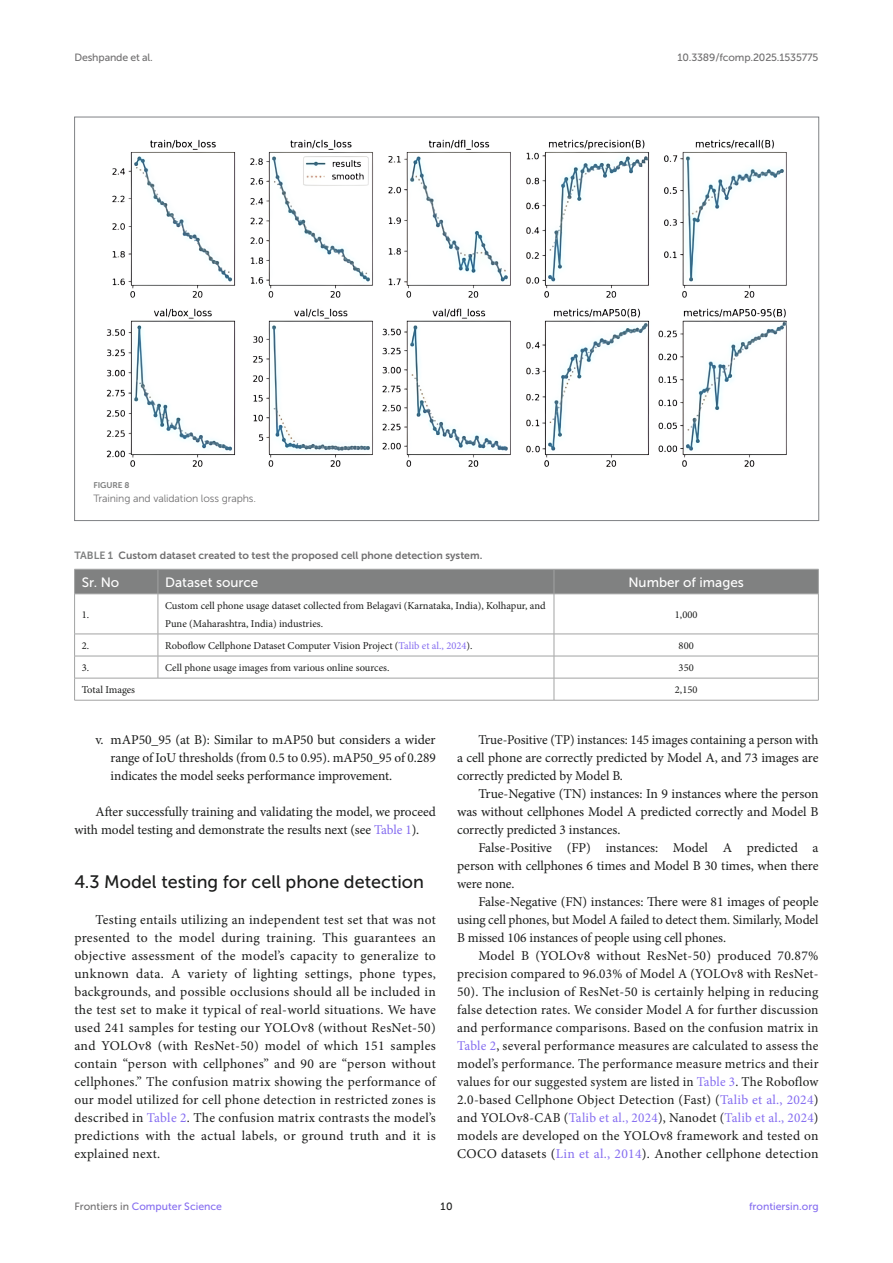
<style>
.page{position:relative;width:893px;height:1263px;background:#fff}
.page>*{position:absolute;margin:0;border:0;box-sizing:border-box;transform-origin:0 0}
.HEAD_2{font:18px "Museo Sans 500";color:#1b1c1b}
.TEXT{font:13.5px/18px "Minion Pro";letter-spacing:-.005em;color:#1b1c1b;text-align:justify}
.NL_BLW{font:13.5px/18px "Minion Pro";letter-spacing:-.005em;color:#1b1c1b;text-align:justify}
.TB_CH{font:13.5px "Museo Sans 500";color:#fff}
.TB_TX{font:10.5px/18px "Minion Pro";letter-spacing:-.005em;color:#1b1c1b}
.TT{font:10.5px "Museo Sans 700";color:#706f70}
.t1{font:10.5px "Museo Sans 500";color:#856df0}
.t2{font:10.5px "Museo Sans 500";letter-spacing:-.015em;color:#706f70}
.FIG_LEG{font:10.5px "Museo Sans 300";letter-spacing:-.01em;color:#706f70}
.t3{font:10.5px "Museo Sans 500";color:#1b1c1b}
.FIG_HD{font:8.25px "Museo Sans 700";letter-spacing:-.01em;color:#7e7f7f}
.s1{color:#7e7f7f}
.s2{color:#856df0}
.s3{color:#706f70}
</style>
<div class="page">
<img style="left:106px;top:139px;width:681px;height:328px">
<hr style="left:158px;top:656px;width:396px;height:1px;background:#a2a3a3">
<hr style="left:554px;top:656px;width:265px;height:1px;background:#a2a3a3">
<hr style="left:554px;top:678px;width:265px;height:1px;background:#a2a3a3">
<svg style="left:818px;top:635px;width:1px;height:65px"></svg>
<hr style="left:554px;top:700px;width:265px;height:1px;background:#a2a3a3">
<hr style="left:74px;top:656px;width:84px;height:1px;background:#a2a3a3">
<svg style="left:158px;top:635px;width:1px;height:43px"></svg>
<hr style="left:74px;top:678px;width:84px;height:1px;background:#a2a3a3">
<svg style="left:74px;top:635px;width:1px;height:65px"></svg>
<hr style="left:158px;top:678px;width:396px;height:1px;background:#a2a3a3">
<svg style="left:554px;top:635px;width:1px;height:65px"></svg>
<hr style="left:74px;top:700px;width:84px;height:1px;background:#a2a3a3">
<hr style="left:158px;top:700px;width:396px;height:1px;background:#a2a3a3">
<hr style="left:158px;top:594px;width:396px;height:1px;background:#a2a3a3">
<hr style="left:554px;top:594px;width:265px;height:1px;background:#a2a3a3">
<svg style="left:74px;top:569px;width:745px;height:25px;background:#828383"></svg>
<hr style="left:74px;top:594px;width:84px;height:1px;background:#a2a3a3">
<hr style="left:158px;top:634px;width:396px;height:1px;background:#a2a3a3">
<hr style="left:554px;top:594px;width:1px;height:40px;background:#a2a3a3">
<hr style="left:818px;top:594px;width:1px;height:40px;background:#a2a3a3">
<hr style="left:554px;top:634px;width:265px;height:1px;background:#a2a3a3">
<hr style="left:74px;top:594px;width:1px;height:40px;background:#a2a3a3">
<hr style="left:158px;top:594px;width:1px;height:40px;background:#a2a3a3">
<hr style="left:74px;top:634px;width:84px;height:1px;background:#a2a3a3">
<p class="t2" style="left:74px;top:51px;width:80px">Deshpande et al.</p>
<p class="t2" style="left:677px;top:51px;width:142px">10.3389/fcomp.2025.1535775</p>
<p class="FIG_HD" style="left:94px;top:481px;width:37px">FIGURE 8</p>
<p class="FIG_LEG" style="left:94px;top:492px;width:164px">Training and validation loss graphs.</p>
<p class="TT" style="left:74px;top:549px;width:409px"><span class="s1">TABLE 1</span> Custom dataset created to test the proposed cell phone detection system.</p>
<p class="TB_CH" style="left:82px;top:574px;width:39px">Sr. No</p>
<p class="TB_CH" style="left:165px;top:574px;width:95px">Dataset source</p>
<p class="TB_CH" style="left:628px;top:574px;width:117px">Number of images</p>
<p class="TB_TX" style="left:82px;top:605px;width:9px">1.</p>
<p class="TB_TX" style="left:165px;top:596px;width:382px">Custom cell phone usage dataset collected from Belagavi (Karnataka, India), Kolhapur, and<br>Pune (Maharashtra, India) industries.</p>
<p class="TB_TX" style="left:675px;top:605px;width:24px">1,000</p>
<p class="TB_TX" style="left:82px;top:636px;width:9px">2.</p>
<p class="TB_TX" style="left:165px;top:636px;width:309px">Roboflow Cellphone Dataset Computer Vision Project (<span class="s2">Talib et al., 2024</span>).</p>
<p class="TB_TX" style="left:679px;top:636px;width:17px">800</p>
<p class="TB_TX" style="left:82px;top:659px;width:9px">3.</p>
<p class="TB_TX" style="left:165px;top:659px;width:226px">Cell phone usage images from various online sources.</p>
<p class="TB_TX" style="left:679px;top:659px;width:17px">350</p>
<p class="TB_TX" style="left:82px;top:681px;width:55px">Total Images</p>
<p class="TB_TX" style="left:675px;top:681px;width:24px">2,150</p>
<p class="NL_BLW" style="left:111px;top:731px;width:327px;text-indent:-15px">v. mAP50_95 (at B): Similar to mAP50 but considers a wider range of IoU thresholds (from 0.5 to 0.95). mAP50_95 of 0.289 indicates the model seeks performance improvement.</p>
<p class="TEXT" style="left:74px;top:803px;width:363px;text-indent:21px">After successfully training and validating the model, we proceed with model testing and demonstrate the results next (see <span class="s2">Table 1</span>).</p>
<p class="HEAD_2" style="left:74px;top:872px;width:351px">4.3 Model testing for cell phone detection</p>
<p class="TEXT" style="left:74px;top:911px;width:363px;text-indent:21px">Testing entails utilizing an independent test set that was not presented to the model during training. This guarantees an objective assessment of the model’s capacity to generalize to unknown data. A variety of lighting settings, phone types, backgrounds, and possible occlusions should all be included in the test set to make it typical of real-world situations. We have used 241 samples for testing our YOLOv8 (without ResNet-50) and YOLOv8 (with ResNet-50) model of which 151 samples contain “person with cellphones” and 90 are “person without cellphones.” The confusion matrix showing the performance of our model utilized for cell phone detection in restricted zones is described in <span class="s2">Table 2</span>. The confusion matrix contrasts the model’s predictions with the actual labels, or ground truth and it is explained next.</p>
<p class="TEXT" style="left:457px;top:731px;width:363px;text-indent:21px">True-Positive (TP) instances: 145 images containing a person with a cell phone are correctly predicted by Model A, and 73 images are correctly predicted by Model B.</p>
<p class="TEXT" style="left:457px;top:785px;width:363px;text-indent:21px">True-Negative (TN) instances: In 9 instances where the person was without cellphones Model A predicted correctly and Model B correctly predicted 3 instances.</p>
<p class="TEXT" style="left:457px;top:839px;width:363px;text-indent:21px">False-Positive (FP) instances: Model A predicted a person with cellphones 6 times and Model B 30 times, when there were none.</p>
<p class="TEXT" style="left:457px;top:893px;width:363px;text-indent:21px">False-Negative (FN) instances: There were 81 images of people using cell phones, but Model A failed to detect them. Similarly, Model B missed 106 instances of people using cell phones.</p>
<p class="TEXT" style="left:457px;top:947px;width:363px;text-indent:21px">Model B (YOLOv8 without ResNet-50) produced 70.87% precision compared to 96.03% of Model A (YOLOv8 with ResNet-50). The inclusion of ResNet-50 is certainly helping in reducing false detection rates. We consider Model A for further discussion and performance comparisons. Based on the confusion matrix in <span class="s2">Table 2</span>, several performance measures are calculated to assess the model’s performance. The performance measure metrics and their values for our suggested system are listed in <span class="s2">Table 3</span>. The Roboflow 2.0-based Cellphone Object Detection (Fast) (<span class="s2">Talib et al., 2024</span>) and YOLOv8-CAB (<span class="s2">Talib et al., 2024</span>), Nanodet (<span class="s2">Talib et al., 2024</span>) models are developed on the YOLOv8 framework and tested on COCO datasets (<span class="s2">Lin et al., 2014</span>). Another cellphone detection</p>
<p class="t1" style="left:74px;top:1200px;width:149px"><span class="s3">Frontiers in</span> Computer Science</p>
<p class="t3" style="left:440px;top:1200px;width:14px">10</p>
<p class="t1" style="left:749px;top:1200px;width:71px">frontiersin.org</p>
</div>
